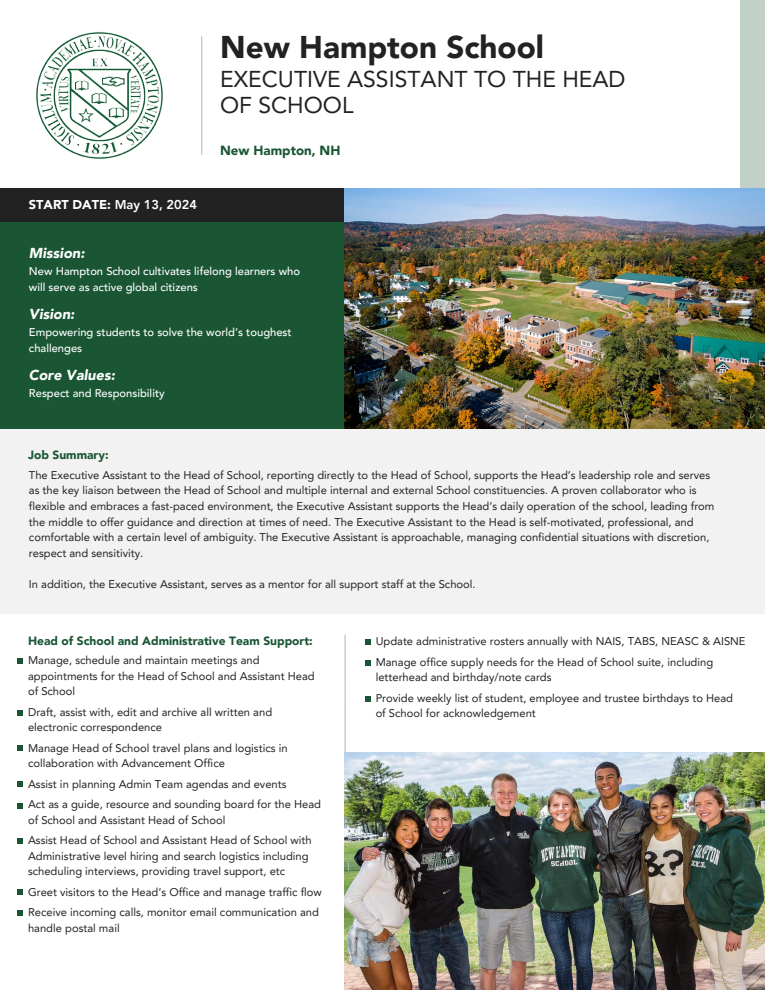
<style>
.page{position:relative;width:765px;height:990px;background:#fff}
.page>*{position:absolute;margin:0;border:0;box-sizing:border-box;transform-origin:0 0}
.t1{font:900 31.44px "Avenir LT Pro";color:#222}
.t2{font:22.92px/25.9px "Avenir LT Pro";color:#222}
.t3{font:italic 900 14.4px "Avenir LT Pro";color:#fff}
.t4{font:900 13.28px "Avenir LT Pro";color:#1a5634}
.t5{font:900 12.8px "Avenir LT Pro";color:#fff}
.t6{font:900 12px "Avenir LT Pro";color:#1a5634}
.t7{font:11.2px/15.3px "Avenir LT Pro";color:#222}
.t8{font:500 11.2px/15.6px "Avenir LT Pro";color:#fff}
.s1{font-weight:800}
</style>
<div class="page">
<div style="left:0;top:221px;width:382px;height:208px;background:#1a5634"></div>
<div style="left:0;top:429px;width:765px;height:184px;background:#f2f2f2"></div>
<div style="left:0;top:189px;width:344px;height:33px;background:#222"></div>
<div style="left:740px;top:0;width:25px;height:189px;background:#c1d1c8"></div>
<svg style="left:18px;top:659px;width:5px;height:5px"></svg>
<svg style="left:366px;top:639px;width:5px;height:6px"></svg>
<svg style="left:18px;top:710px;width:5px;height:5px"></svg>
<svg style="left:18px;top:745px;width:5px;height:5px"></svg>
<svg style="left:366px;top:660px;width:5px;height:5px"></svg>
<svg style="left:18px;top:781px;width:5px;height:5px"></svg>
<svg style="left:366px;top:696px;width:5px;height:5px"></svg>
<svg style="left:18px;top:803px;width:5px;height:5px"></svg>
<svg style="left:18px;top:839px;width:5px;height:5px"></svg>
<svg style="left:18px;top:890px;width:5px;height:5px"></svg>
<svg style="left:18px;top:910px;width:5px;height:5px"></svg>
<hr style="left:201px;top:36px;width:1px;height:119px;background:#000">
<img style="left:36px;top:32px;width:127px;height:127px">
<img style="left:344px;top:189px;width:421px;height:240px">
<hr style="left:344px;top:635px;width:2px;height:319px;background:#000">
<img style="left:344px;top:752px;width:421px;height:238px">
<h1 class="t1" style="left:220px;top:34px;width:325px">New Hampton School</h1>
<h2 class="t2" style="left:220px;top:68px;width:407px">EXECUTIVE ASSISTANT TO THE HEAD<br>OF SCHOOL</h2>
<p class="t5" style="left:29px;top:200px;width:169px">START DATE: <span class="s1">May 13, 2024</span></p>
<p class="t4" style="left:220px;top:145px;width:122px">New Hampton, NH</p>
<p class="t3" style="left:29px;top:247px;width:57px">Mission:</p>
<p class="t8" style="left:29px;top:264px;width:273px">New Hampton School cultivates lifelong learners who will serve as active global citizens</p>
<p class="t3" style="left:29px;top:308px;width:47px">Vision:</p>
<p class="t8" style="left:29px;top:325px;width:264px">Empowering students to solve the world’s toughest challenges</p>
<p class="t3" style="left:29px;top:369px;width:88px">Core Values:</p>
<p class="t8" style="left:29px;top:386px;width:137px">Respect and Responsibility</p>
<p class="t6" style="left:28px;top:450px;width:82px">Job Summary:</p>
<p class="t7" style="left:29px;top:468px;width:687px;line-height:15.6px">The Executive Assistant to the Head of School, reporting directly to the Head of School, supports the Head’s leadership role and serves as the key liaison between the Head of School and multiple internal and external School constituencies. A proven collaborator who is flexible and embraces a fast-paced environment, the Executive Assistant supports the Head’s daily operation of the school, leading from the middle to offer guidance and direction at times of need. The Executive Assistant to the Head is self-motivated, professional, and comfortable with a certain level of ambiguity. The Executive Assistant is approachable, managing confidential situations with discretion, respect and sensitivity.</p>
<p class="t7" style="left:29px;top:578px;width:448px">In addition, the Executive Assistant, serves as a mentor for all support staff at the School.</p>
<p class="t6" style="left:28px;top:636px;width:286px">Head of School and Administrative Team Support:</p>
<h2 class="t7" style="left:28px;top:654px;width:288px">Manage, schedule and maintain meetings and appointments for the Head of School and Assistant Head of School</h2>
<h3 class="t7" style="left:28px;top:705px;width:246px">Draft, assist with, edit and archive all written and electronic correspondence</h3>
<h3 class="t7" style="left:28px;top:741px;width:261px">Manage Head of School travel plans and logistics in collaboration with Advancement Office</h3>
<h3 class="t7" style="left:28px;top:777px;width:260px">Assist in planning Admin Team agendas and events</h3>
<h2 class="t7" style="left:28px;top:798px;width:294px">Act as a guide, resource and sounding board for the Head of School and Assistant Head of School</h2>
<p class="t7" style="left:28px;top:834px;width:285px">Assist Head of School and Assistant Head of School with<br>Administrative level hiring and search logistics including scheduling interviews, providing travel support, etc</p>
<p class="t7" style="left:28px;top:885px;width:295px">Greet visitors to the Head’s Office and manage traffic flow</p>
<h2 class="t7" style="left:28px;top:906px;width:292px">Receive incoming calls, monitor email communication and handle postal mail</h2>
<p class="t7" style="left:376px;top:635px;width:371px">Update administrative rosters annually with NAIS, TABS, NEASC &amp; AISNE</p>
<p class="t7" style="left:376px;top:656px;width:339px">Manage office supply needs for the Head of School suite, including letterhead and birthday/note cards</p>
<p class="t7" style="left:376px;top:692px;width:359px">Provide weekly list of student, employee and trustee birthdays to Head of School for acknowledgement</p>
</div>
